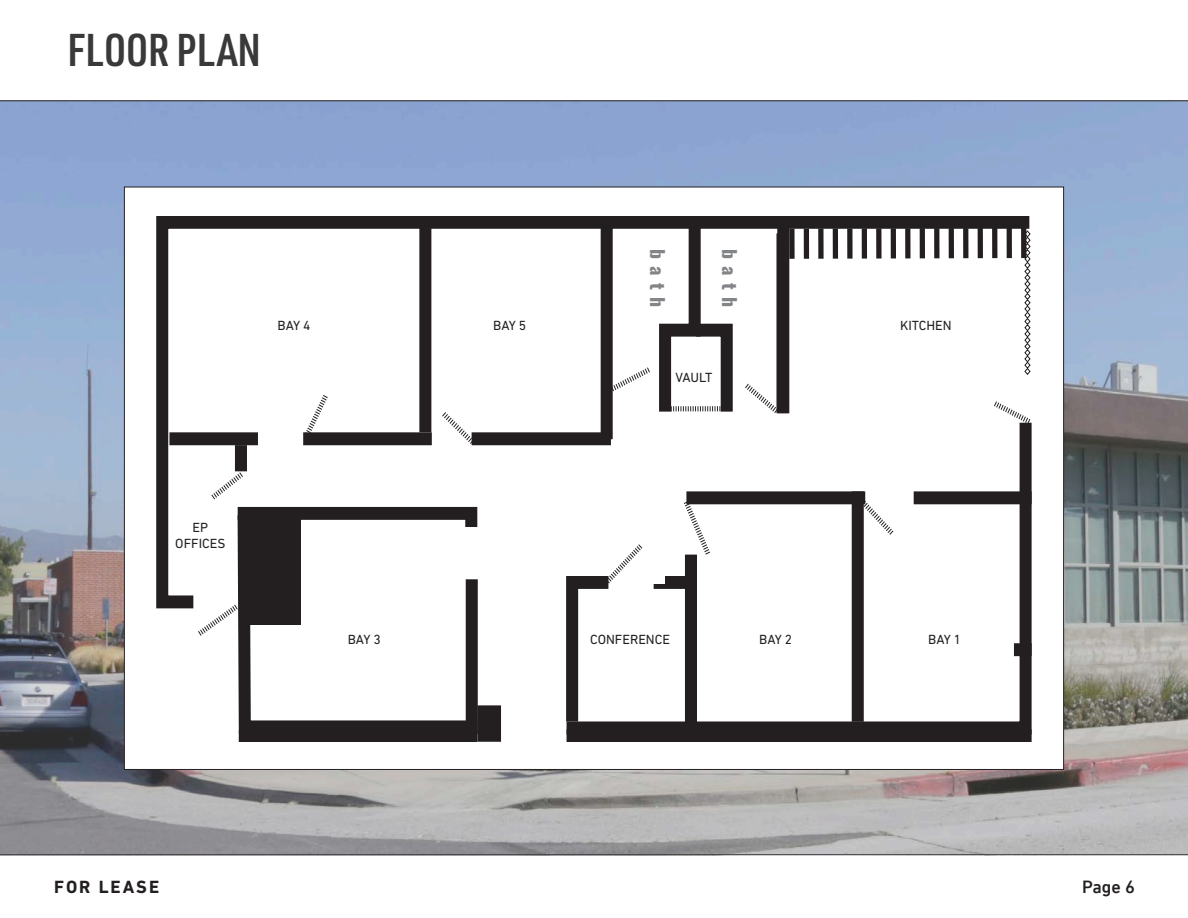
<style>
.page{position:relative;width:1188px;height:918px;background:#fff}
.page>*{position:absolute;margin:0;border:0;box-sizing:border-box;transform-origin:0 0}
.t1{font:600 45px "URWDIN Cond";color:#393939}
.t2{font:700 18.45px "Oswald";letter-spacing:.375em;color:#828487;scale:1.07 1}
.t3{font:700 18px "DIN Next LT Pro";letter-spacing:.11em;color:#231f20}
.t4{font:500 18px "DIN Next LT Pro";color:#231f20}
.t5{font:13.5px "DIN Next LT Pro";color:#231f20}
</style>
<div class="page">
<img style="left:0;top:101px;width:1188px;height:753px">
<hr style="left:0;top:100px;width:1188px;height:1px;background:#393939">
<hr style="left:0;top:854px;width:1188px;height:1px;background:#393939">
<div style="left:124px;top:187px;width:940px;height:582px;background:#fff"></div>
<svg style="left:566px;top:615px;width:466px;height:108px"></svg>
<svg style="left:156px;top:217px;width:876px;height:398px"></svg>
<div style="left:852px;top:491px;width:12px;height:231px;background:#231f20"></div>
<div style="left:566px;top:576px;width:12px;height:146px;background:#231f20"></div>
<div style="left:685px;top:555px;width:12px;height:178px;background:#231f20"></div>
<div style="left:235px;top:445px;width:12px;height:26px;background:#231f20"></div>
<div style="left:169px;top:433px;width:89px;height:12px;background:#231f20"></div>
<div style="left:303px;top:433px;width:129px;height:12px;background:#231f20"></div>
<div style="left:472px;top:433px;width:139px;height:12px;background:#231f20"></div>
<div style="left:686px;top:492px;width:179px;height:12px;background:#231f20"></div>
<div style="left:654px;top:576px;width:43px;height:13px;background:#231f20"></div>
<div style="left:577px;top:576px;width:31px;height:13px;background:#231f20"></div>
<div style="left:914px;top:492px;width:118px;height:12px;background:#231f20"></div>
<div style="left:777px;top:223px;width:13px;height:190px;background:#231f20"></div>
<svg style="left:303px;top:394px;width:26px;height:45px"></svg>
<svg style="left:441px;top:411px;width:34px;height:34px"></svg>
<svg style="left:605px;top:543px;width:38px;height:41px"></svg>
<svg style="left:211px;top:471px;width:272px;height:69px"></svg>
<div style="left:600px;top:226px;width:13px;height:213px;background:#231f20"></div>
<div style="left:419px;top:228px;width:13px;height:204px;background:#231f20"></div>
<svg style="left:231px;top:502px;width:258px;height:222px"></svg>
<div style="left:1014px;top:643px;width:18px;height:13px;background:#231f20"></div>
<svg style="left:863px;top:494px;width:31px;height:42px"></svg>
<svg style="left:683px;top:500px;width:28px;height:55px"></svg>
<svg style="left:197px;top:604px;width:42px;height:33px"></svg>
<div style="left:566px;top:723px;width:466px;height:19px;background:#231f20"></div>
<svg style="left:477px;top:852px;width:28px;height:1px"></svg>
<svg style="left:477px;top:836px;width:28px;height:1px"></svg>
<svg style="left:477px;top:820px;width:28px;height:1px"></svg>
<svg style="left:477px;top:805px;width:28px;height:1px"></svg>
<svg style="left:477px;top:789px;width:28px;height:1px"></svg>
<svg style="left:477px;top:773px;width:28px;height:1px"></svg>
<div style="left:238px;top:724px;width:263px;height:18px;background:#231f20"></div>
<div style="left:789px;top:229px;width:6px;height:30px;background:#231f20"></div>
<div style="left:804px;top:229px;width:5px;height:30px;background:#231f20"></div>
<div style="left:818px;top:229px;width:6px;height:30px;background:#231f20"></div>
<div style="left:833px;top:229px;width:5px;height:30px;background:#231f20"></div>
<div style="left:847px;top:229px;width:6px;height:30px;background:#231f20"></div>
<div style="left:862px;top:228px;width:5px;height:31px;background:#231f20"></div>
<div style="left:876px;top:228px;width:6px;height:31px;background:#231f20"></div>
<div style="left:891px;top:228px;width:5px;height:30px;background:#231f20"></div>
<div style="left:905px;top:228px;width:6px;height:30px;background:#231f20"></div>
<div style="left:920px;top:228px;width:5px;height:30px;background:#231f20"></div>
<div style="left:934px;top:228px;width:6px;height:30px;background:#231f20"></div>
<div style="left:949px;top:228px;width:5px;height:30px;background:#231f20"></div>
<div style="left:963px;top:228px;width:6px;height:30px;background:#231f20"></div>
<div style="left:978px;top:228px;width:5px;height:30px;background:#231f20"></div>
<div style="left:992px;top:228px;width:6px;height:30px;background:#231f20"></div>
<div style="left:1007px;top:228px;width:5px;height:30px;background:#231f20"></div>
<div style="left:1021px;top:228px;width:6px;height:30px;background:#231f20"></div>
<svg style="left:1024px;top:230px;width:7px;height:145px"></svg>
<svg style="left:993px;top:400px;width:38px;height:25px"></svg>
<div style="left:248px;top:515px;width:52px;height:109px;background:#231f20"></div>
<svg style="left:610px;top:217px;width:169px;height:208px"></svg>
<div style="left:477px;top:706px;width:24px;height:35px;background:#231f20"></div>
<div style="left:652px;top:522px;width:13px;height:62px;background:#fff"></div>
<p class="t1" style="left:68px;top:19px;width:195px">FLOOR PLAN</p>
<p class="t5" style="left:278px;top:317px;width:34px">BAY 4</p>
<p class="t5" style="left:493px;top:317px;width:34px">BAY 5</p>
<p class="t5" style="left:193px;top:520px;width:17px">EP</p>
<p class="t5" style="left:175px;top:536px;width:52px">OFFICES</p>
<p class="t5" style="left:348px;top:632px;width:34px">BAY 3</p>
<p class="t2" style="left:667px;top:249px;width:56px;rotate:90deg">bath</p>
<p class="t2" style="left:739px;top:249px;width:56px;rotate:90deg">bath</p>
<p class="t5" style="left:675px;top:370px;width:38px">VAULT</p>
<p class="t5" style="left:900px;top:317px;width:53px">KITCHEN</p>
<p class="t5" style="left:590px;top:632px;width:81px">CONFERENCE</p>
<p class="t5" style="left:759px;top:632px;width:34px">BAY 2</p>
<p class="t5" style="left:928px;top:632px;width:34px">BAY 1</p>
<p class="t3" style="left:54px;top:876px;width:107px">FOR LEASE</p>
<p class="t4" style="left:1082px;top:877px;width:55px">Page 6</p>
</div>
